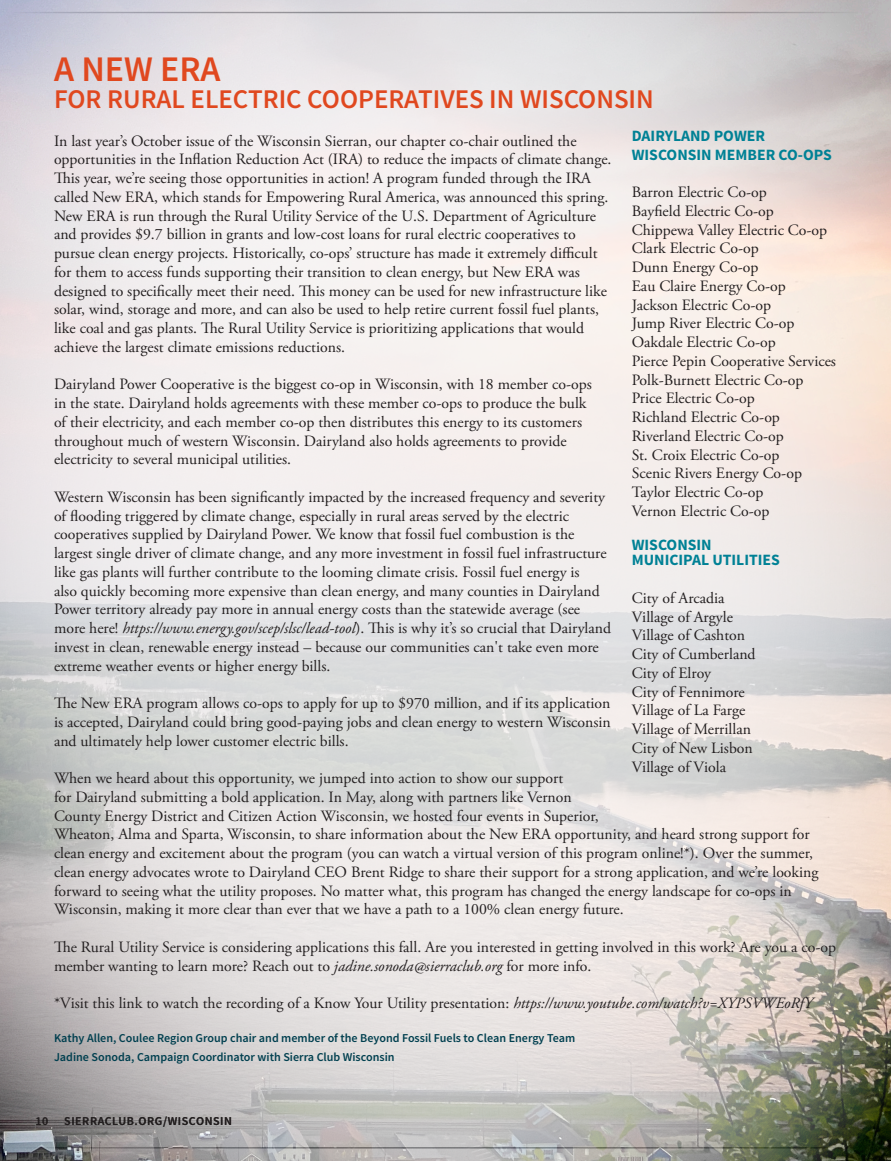
<style>
.page{position:relative;width:891px;height:1161px;background:#fff}
.page>*{position:absolute;margin:0;border:0;box-sizing:border-box;transform-origin:0 0}
.Department___Brown{font:600 36px "Source Sans Pro";color:#e0481f}
.Department___Brown-2{font:600 27px "Source Sans Pro";color:#e0481f}
.Department___Brown-3{font:15.75px/18.8px "Adobe Garamond Pro";color:#231f20}
.Department___Brown-4{font:700 15.75px "Source Sans Pro";color:#008195}
.Department___Brown-5{font:600 12.15px "Source Sans Pro";color:#003f4f}
.t1{font:600 12px "Source Sans Pro";letter-spacing:.05em;color:#231f20}
.s1{font-style:italic}
</style>
<div class="page">
<img style="left:0;top:0;width:891px;height:1161px">
<p class="Department___Brown" style="left:54px;top:46px;width:168px">A NEW ERA</p>
<p class="Department___Brown-2" style="left:54px;top:82px;width:601px">FOR RURAL ELECTRIC COOPERATIVES IN WISCONSIN</p>
<p class="Department___Brown-3" style="left:54px;top:132px;width:559px">In last year’s October issue of the Wisconsin Sierran, our chapter co-chair outlined the opportunities in the Inflation Reduction Act (IRA) to reduce the impacts of climate change.<br>This year, we’re seeing those opportunities in action! A program funded through the IRA called New ERA, which stands for Empowering Rural America, was announced this spring.<br>New ERA is run through the Rural Utility Service of the U.S. Department of Agriculture and provides $9.7 billion in grants and low-cost loans for rural electric cooperatives to pursue clean energy projects. Historically, co-ops’ structure has made it extremely difficult for them to access funds supporting their transition to clean energy, but New ERA was designed to specifically meet their need. This money can be used for new infrastructure like solar, wind, storage and more, and can also be used to help retire current fossil fuel plants, like coal and gas plants. The Rural Utility Service is prioritizing applications that would achieve the largest climate emissions reductions.</p>
<p class="Department___Brown-3" style="left:54px;top:375px;width:539px">Dairyland Power Cooperative is the biggest co-op in Wisconsin, with 18 member co-ops in the state. Dairyland holds agreements with these member co-ops to produce the bulk of their electricity, and each member co-op then distributes this energy to its customers throughout much of western Wisconsin. Dairyland also holds agreements to provide electricity to several municipal utilities.</p>
<p class="Department___Brown-3" style="left:54px;top:488px;width:559px">Western Wisconsin has been significantly impacted by the increased frequency and severity of flooding triggered by climate change, especially in rural areas served by the electric cooperatives supplied by Dairyland Power. We know that fossil fuel combustion is the largest single driver of climate change, and any more investment in fossil fuel infrastructure like gas plants will further contribute to the looming climate crisis. Fossil fuel energy is<br>also quickly becoming more expensive than clean energy, and many counties in Dairyland Power territory already pay more in annual energy costs than the statewide average (see more here! <span class="s1">https://www.energy.gov/scep/slsc/lead-tool</span>). This is why it’s so crucial that Dairyland invest in clean, renewable energy instead – because our communities can't take even more extreme weather events or higher energy bills.</p>
<p class="Department___Brown-3" style="left:54px;top:694px;width:558px;text-align:justify">The New ERA program allows co-ops to apply for up to $970 million, and if its application is accepted, Dairyland could bring good-paying jobs and clean energy to western Wisconsin and ultimately help lower customer electric bills.</p>
<p class="Department___Brown-3" style="left:54px;top:769px;width:766px">When we heard about this opportunity, we jumped into action to show our support<br>for Dairyland submitting a bold application. In May, along with partners like Vernon<br>County Energy District and Citizen Action Wisconsin, we hosted four events in Superior,<br>Wheaton, Alma and Sparta, Wisconsin, to share information about the New ERA opportunity, and heard strong support for clean energy and excitement about the program (you can watch a virtual version of this program online!*). Over the summer, clean energy advocates wrote to Dairyland CEO Brent Ridge to share their support for a strong application, and we’re looking forward to seeing what the utility proposes. No matter what, this program has changed the energy landscape for co-ops in Wisconsin, making it more clear than ever that we have a path to a 100% clean energy future.</p>
<p class="Department___Brown-3" style="left:54px;top:938px;width:784px">The Rural Utility Service is considering applications this fall. Are you interested in getting involved in this work? Are you a co-op member wanting to learn more? Reach out to <span class="s1">jadine.sonoda@sierraclub.org</span> for more info.</p>
<p class="Department___Brown-3" style="left:54px;top:994px;width:760px">*Visit this link to watch the recording of a Know Your Utility presentation: <span class="s1">https://www.youtube.com/watch?v=XYPSVWEoRfY</span></p>
<p class="Department___Brown-5" style="left:54px;top:1030px;width:523px">Kathy Allen, Coulee Region Group chair and member of the Beyond Fossil Fuels to Clean Energy Team</p>
<p class="Department___Brown-5" style="left:54px;top:1049px;width:342px">Jadine Sonoda, Campaign Coordinator with Sierra Club Wisconsin</p>
<p class="Department___Brown-4" style="left:632px;top:126px;width:135px">DAIRYLAND POWER</p>
<p class="Department___Brown-4" style="left:632px;top:144px;width:202px">WISCONSIN MEMBER CO-OPS</p>
<p class="Department___Brown-3" style="left:632px;top:183px;width:137px">Barron Electric Co-op</p>
<p class="Department___Brown-3" style="left:632px;top:202px;width:143px">Bayfield Electric Co-op</p>
<p class="Department___Brown-3" style="left:632px;top:221px;width:197px">Chippewa Valley Electric Co-op</p>
<p class="Department___Brown-3" style="left:632px;top:240px;width:128px">Clark Electric Co-op</p>
<p class="Department___Brown-3" style="left:632px;top:258px;width:128px">Dunn Energy Co-op</p>
<p class="Department___Brown-3" style="left:632px;top:277px;width:156px">Eau Claire Energy Co-op</p>
<p class="Department___Brown-3" style="left:632px;top:296px;width:141px">Jackson Electric Co-op</p>
<p class="Department___Brown-3" style="left:632px;top:315px;width:164px">Jump River Electric Co-op</p>
<p class="Department___Brown-3" style="left:632px;top:333px;width:145px">Oakdale Electric Co-op</p>
<p class="Department___Brown-3" style="left:632px;top:352px;width:206px">Pierce Pepin Cooperative Services</p>
<p class="Department___Brown-3" style="left:632px;top:371px;width:173px">Polk-Burnett Electric Co-op</p>
<p class="Department___Brown-3" style="left:632px;top:390px;width:125px">Price Electric Co-op</p>
<p class="Department___Brown-3" style="left:632px;top:408px;width:150px">Richland Electric Co-op</p>
<p class="Department___Brown-3" style="left:632px;top:427px;width:153px">Riverland Electric Co-op</p>
<p class="Department___Brown-3" style="left:632px;top:446px;width:149px">St. Croix Electric Co-op</p>
<p class="Department___Brown-3" style="left:632px;top:465px;width:172px">Scenic Rivers Energy Co-op</p>
<p class="Department___Brown-3" style="left:632px;top:483px;width:133px">Taylor Electric Co-op</p>
<p class="Department___Brown-3" style="left:632px;top:502px;width:139px">Vernon Electric Co-op</p>
<p class="Department___Brown-4" style="left:632px;top:535px;width:81px">WISCONSIN</p>
<p class="Department___Brown-4" style="left:632px;top:550px;width:150px">MUNICIPAL UTILITIES</p>
<p class="Department___Brown-3" style="left:632px;top:589px;width:94px">City of Arcadia</p>
<p class="Department___Brown-3" style="left:632px;top:608px;width:103px">Village of Argyle</p>
<p class="Department___Brown-3" style="left:632px;top:627px;width:115px">Village of Cashton</p>
<p class="Department___Brown-3" style="left:632px;top:645px;width:125px">City of Cumberland</p>
<p class="Department___Brown-3" style="left:632px;top:664px;width:81px">City of Elroy</p>
<p class="Department___Brown-3" style="left:632px;top:683px;width:114px">City of Fennimore</p>
<p class="Department___Brown-3" style="left:632px;top:702px;width:115px">Village of La Farge</p>
<p class="Department___Brown-3" style="left:632px;top:720px;width:121px">Village of Merrillan</p>
<p class="Department___Brown-3" style="left:632px;top:739px;width:123px">City of New Lisbon</p>
<p class="Department___Brown-3" style="left:632px;top:758px;width:96px">Village of Viola</p>
<p class="t1" style="left:35px;top:1113px;width:14px">10</p>
<p class="t1" style="left:64px;top:1113px;width:169px">SIERRACLUB.ORG/WISCONSIN</p>
</div>
